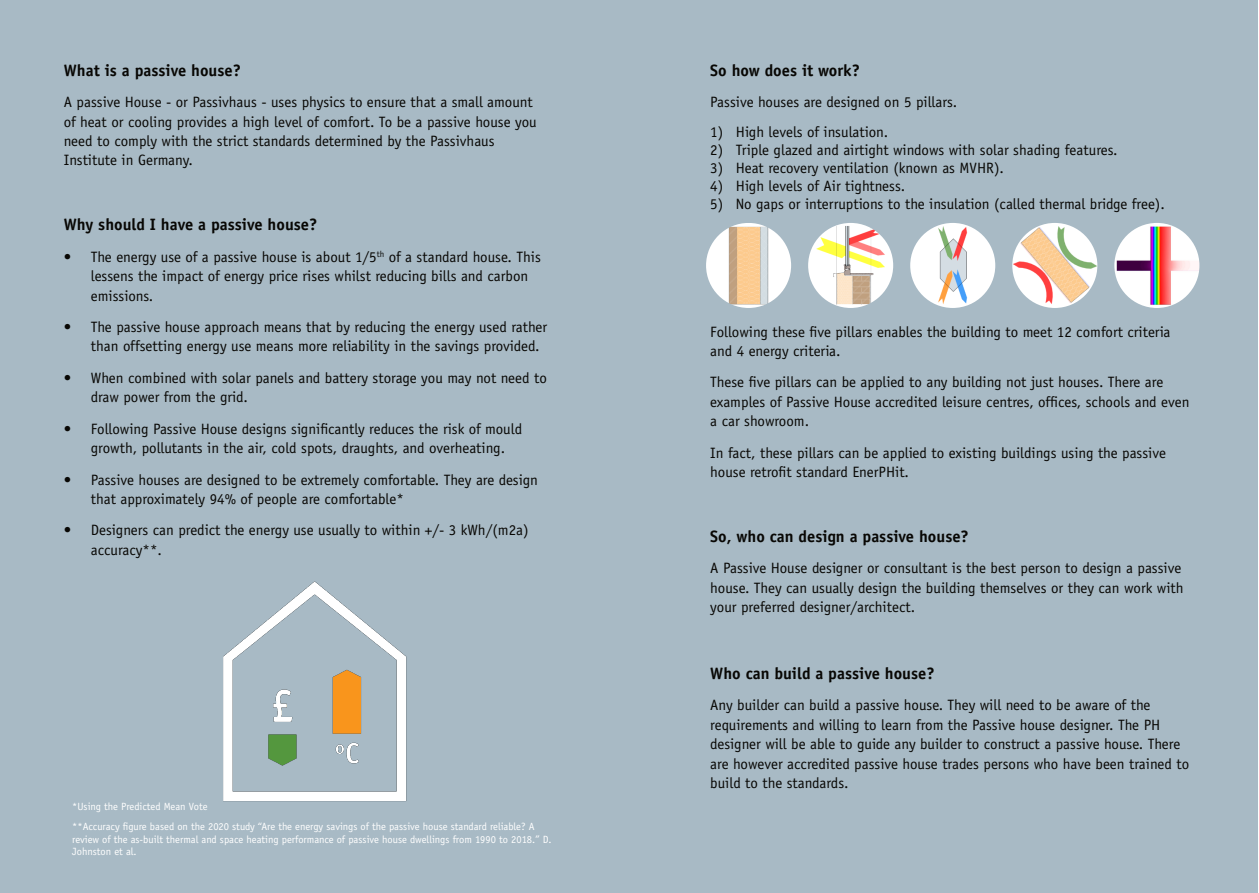
<style>
.page{position:relative;width:1259px;height:893px;background:#fff}
.page>*{position:absolute;margin:0;border:0;box-sizing:border-box;transform-origin:0 0}
.t1{font:700 16.5px "Officina Sans Std";color:#080704}
.t2{font:15px/19.5px "Officina Sans Std";color:#080704}
.t3{font:10.5px/20.1px "Officina Sans Std";color:#fff}
</style>
<div class="page">
<div style="left:0;top:0;width:629px;height:893px;background:#a8bac5"></div>
<div style="left:629px;top:0;width:629px;height:893px;background:#a8bac5"></div>
<img style="left:223px;top:581px;width:184px;height:221px">
<img style="left:706px;top:223px;width:85px;height:84px;border-radius:50%">
<img style="left:808px;top:223px;width:85px;height:85px;border-radius:50%">
<img style="left:910px;top:223px;width:85px;height:85px;border-radius:50%">
<img style="left:1114px;top:223px;width:85px;height:85px;border-radius:50%">
<img style="left:1012px;top:223px;width:85px;height:85px;border-radius:50%">
<p class="t1" style="left:64px;top:64px;width:179px">What is a passive house?</p>
<p class="t2" style="left:64px;top:94px;width:474px">A passive House - or Passivhaus - uses physics to ensure that a small amount of heat or cooling provides a high level of comfort. To be a passive house you need to comply with the strict standards determined by the Passivhaus Institute in Germany.</p>
<p class="t1" style="left:64px;top:218px;width:255px">Why should I have a passive house?</p>
<p class="t2" style="left:91px;top:249px;width:451px;text-indent:-27px">• The energy use of a passive house is about 1/5<sup>th</sup> of a standard house. This lessens the impact of energy price rises whilst reducing bills and carbon emissions.</p>
<p class="t2" style="left:91px;top:319px;width:458px;text-indent:-27px">• The passive house approach means that by reducing the energy used rather than offsetting energy use means more reliability in the savings provided.</p>
<p class="t2" style="left:91px;top:370px;width:457px;text-indent:-27px">• When combined with solar panels and battery storage you may not need to draw power from the grid.</p>
<p class="t2" style="left:91px;top:421px;width:433px;text-indent:-27px">• Following Passive House designs significantly reduces the risk of mould growth, pollutants in the air, cold spots, draughts, and overheating.</p>
<p class="t2" style="left:91px;top:471px;width:449px;text-indent:-27px">• Passive houses are designed to be extremely comfortable. They are design that approximately 94% of people are comfortable*</p>
<p class="t2" style="left:91px;top:522px;width:439px;text-indent:-27px">• Designers can predict the energy use usually to within +/- 3 kWh/(m2a) accuracy**.</p>
<p class="t3" style="left:72px;top:798px;width:464px">*Using the Predicted Mean Vote<br>**Accuracy figure based on the 2020 study “Are the energy savings of the passive house standard reliable? A</p>
<p class="t3" style="left:72px;top:834px;width:481px;line-height:12.6px">review of the as-built thermal and space heating performance of passive house dwellings from 1990 to 2018.” D.<br>Johnston et al.</p>
<p class="t1" style="left:710px;top:64px;width:151px">So how does it work?</p>
<p class="t2" style="left:710px;top:94px;width:248px">Passive houses are designed on 5 pillars.</p>
<p class="t2" style="left:710px;top:124px;width:180px">1) High levels of insulation.</p>
<p class="t2" style="left:710px;top:142px;width:409px">2) Triple glazed and airtight windows with solar shading features.</p>
<p class="t2" style="left:710px;top:160px;width:295px">3) Heat recovery ventilation (known as MVHR).</p>
<p class="t2" style="left:710px;top:178px;width:196px">4) High levels of Air tightness.</p>
<p class="t2" style="left:710px;top:196px;width:456px">5) No gaps or interruptions to the insulation (called thermal bridge free).</p>
<p class="t2" style="left:710px;top:323px;width:462px">Following these five pillars enables the building to meet 12 comfort criteria and 4 energy criteria.</p>
<p class="t2" style="left:710px;top:374px;width:481px">These five pillars can be applied to any building not just houses. There are examples of Passive House accredited leisure centres, offices, schools and even a car showroom.</p>
<p class="t2" style="left:710px;top:445px;width:457px">In fact, these pillars can be applied to existing buildings using the passive house retrofit standard EnerPHit.</p>
<p class="t1" style="left:710px;top:530px;width:260px">So, who can design a passive house?</p>
<p class="t2" style="left:710px;top:560px;width:475px">A Passive House designer or consultant is the best person to design a passive house. They can usually design the building themselves or they can work with your preferred designer/architect.</p>
<p class="t1" style="left:710px;top:667px;width:226px">Who can build a passive house?</p>
<p class="t2" style="left:710px;top:697px;width:480px">Any builder can build a passive house. They will need to be aware of the requirements and willing to learn from the Passive house designer. The PH designer will be able to guide any builder to construct a passive house. There are however accredited passive house trades persons who have been trained to build to the standards.</p>
</div>
